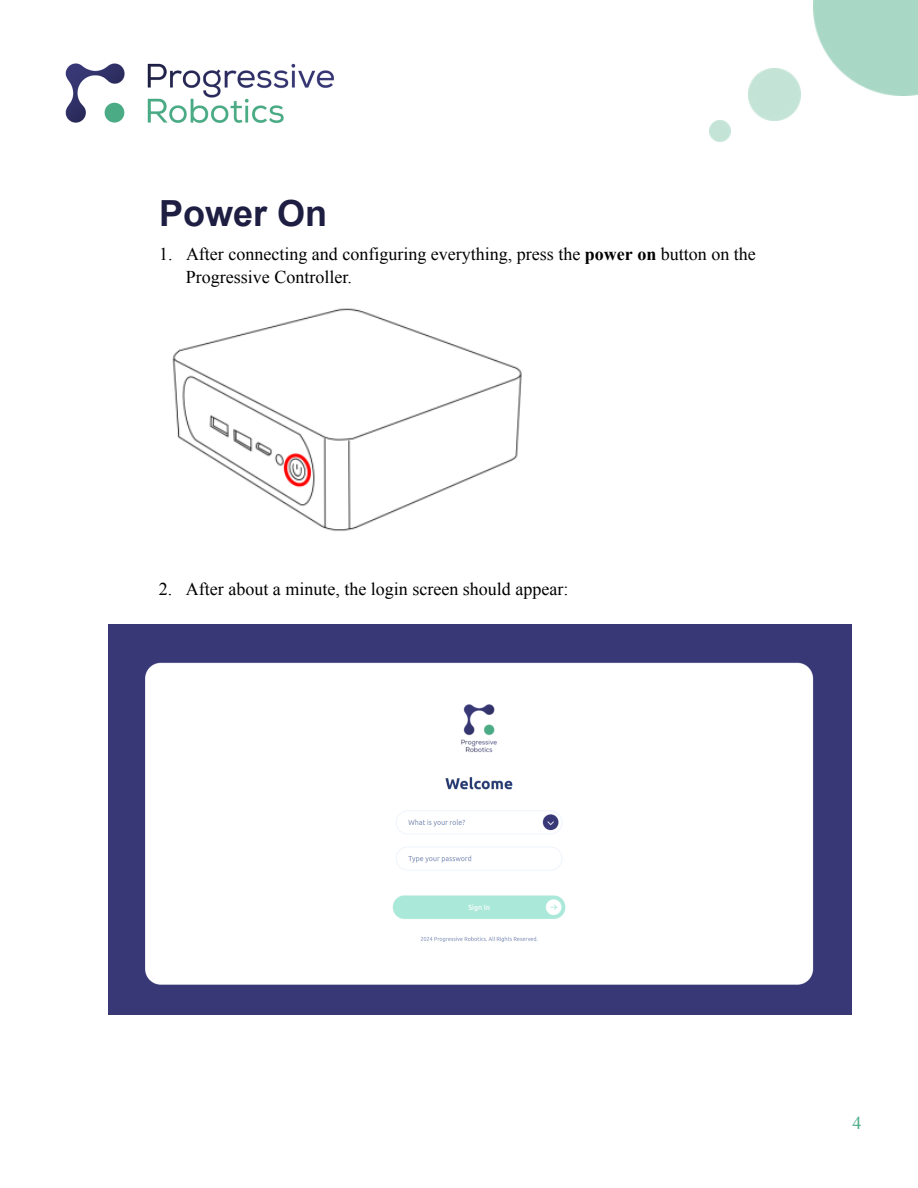
<style>
.page{position:relative;width:918px;height:1188px;background:#fff}
.page>*{position:absolute;margin:0;border:0;box-sizing:border-box;transform-origin:0 0}
.t1{font:700 36px "Arial";color:#1e1e43}
.t2{font:18px/22.4px "Times New Roman";color:#000}
.t3{font:18px "Times New Roman";color:#4aac86}
.s1{font-weight:700}
</style>
<div class="page">
<img style="left:172px;top:308px;width:350px;height:224px">
<img style="left:65px;top:63px;width:269px;height:60px">
<img style="left:108px;top:625px;width:744px;height:389px">
<img style="left:748px;top:69px;width:52px;height:51px">
<img style="left:709px;top:120px;width:21px;height:22px">
<img style="left:814px;top:0;width:104px;height:96px">
<p class="t1" style="left:159px;top:189px;width:170px">Power On</p>
<p class="t2" style="left:186px;top:243px;width:571px;text-indent:-27px">1. After connecting and configuring everything, press the <span class="s1">power on</span> button on the<br>Progressive Controller.</p>
<p class="t2" style="left:159px;top:577px;width:411px">2. After about a minute, the login screen should appear:</p>
<p class="t3" style="left:853px;top:1110px;width:10px">4</p>
</div>
